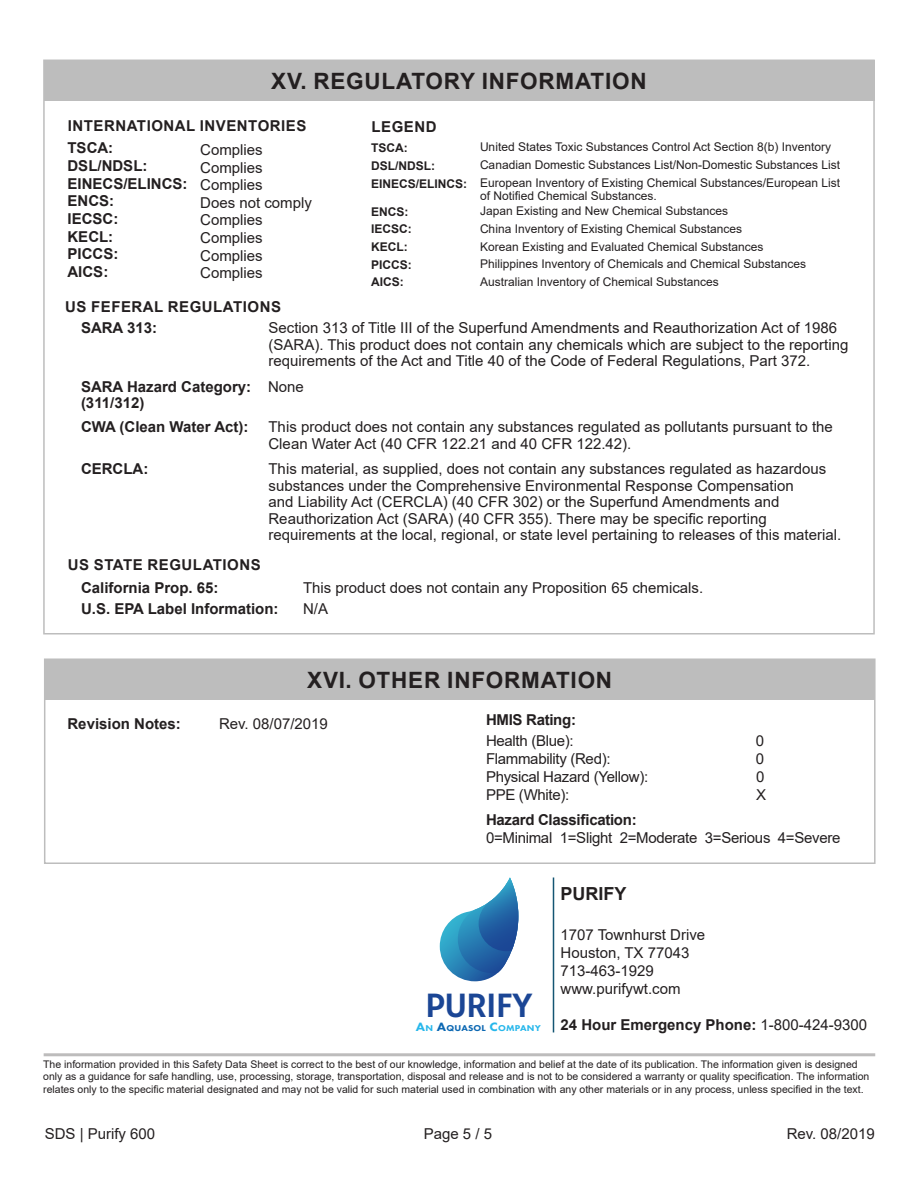
<style>
.page{position:relative;width:918px;height:1188px;background:#fff}
.page>*{position:absolute;margin:0;border:0;box-sizing:border-box;transform-origin:0 0}
.t1{font:600 34.5px "Ruck Sack";color:#1b4695}
.t2{font:700 22.5px "Arial";letter-spacing:.035em;color:#231f20}
.t3{font:700 18px "Arial";color:#231f20}
.t4{font:15px/16.5px "Arial";color:#231f20}
.t5{font:700 15px "Arial";color:#231f20}
.t6{font:15px "Arial";letter-spacing:-.02em;color:#231f20}
.t7{font:700 15px "Arial";letter-spacing:.035em;color:#231f20}
.t8{font:700 15px "Arial";letter-spacing:-.02em;color:#231f20}
.t9{font:12px/13.5px "Arial";color:#231f20}
.t10{font:700 12px "Arial";color:#231f20}
.t11{font:10.5px/12.6px "Arial";color:#231f20}
.t12{font:800 8.85px "Futura PT";letter-spacing:.02em;color:#27b7eb;scale:1.1 1}
.s1{font-size:12.6px}
.s2{font-size:12.6px;color:#0b67b2}
.s3{color:#0b67b2}
.s4{font-weight:400}
</style>
<div class="page">
<hr style="left:44px;top:1053px;width:831px;height:3px;background:#bdbcbc">
<hr style="left:553px;top:878px;width:1px;height:154px;background:#145673">
<svg style="left:440px;top:878px;width:78px;height:103px"></svg>
<div style="left:44px;top:60px;width:830px;height:41px;background:#bdbdbd"></div>
<div style="left:44px;top:658px;width:832px;height:206px;border:2px solid #bdbdbd"></div>
<div style="left:45px;top:659px;width:830px;height:41px;background:#bdbdbd"></div>
<p class="t2" style="left:271px;top:65px;width:377px">XV. REGULATORY INFORMATION</p>
<p class="t7" style="left:68px;top:115px;width:240px">INTERNATIONAL INVENTORIES</p>
<p class="t5" style="left:68px;top:138px;width:47px">TSCA:</p>
<p class="t4" style="left:200px;top:141px;width:64px">Complies</p>
<p class="t5" style="left:68px;top:155px;width:81px">DSL/NDSL:</p>
<p class="t4" style="left:200px;top:159px;width:64px">Complies</p>
<p class="t5" style="left:68px;top:173px;width:122px">EINECS/ELINCS:</p>
<p class="t4" style="left:200px;top:177px;width:64px">Complies</p>
<p class="t5" style="left:68px;top:190px;width:48px">ENCS:</p>
<p class="t4" style="left:200px;top:194px;width:113px">Does not comply</p>
<p class="t5" style="left:68px;top:208px;width:52px">IECSC:</p>
<p class="t4" style="left:200px;top:212px;width:64px">Complies</p>
<p class="t5" style="left:68px;top:226px;width:47px">KECL:</p>
<p class="t4" style="left:200px;top:229px;width:64px">Complies</p>
<p class="t5" style="left:68px;top:243px;width:52px">PICCS:</p>
<p class="t4" style="left:200px;top:247px;width:64px">Complies</p>
<p class="t5" style="left:68px;top:261px;width:42px">AICS:</p>
<p class="t4" style="left:200px;top:265px;width:64px">Complies</p>
<p class="t7" style="left:65px;top:296px;width:218px">US FEFERAL REGULATIONS</p>
<p class="t5" style="left:372px;top:116px;width:67px">LEGEND</p>
<p class="t10" style="left:371px;top:140px;width:38px">TSCA:</p>
<p class="t9" style="left:480px;top:140px;width:353px">United States Toxic Substances Control Act Section 8(b) Inventory</p>
<p class="t10" style="left:371px;top:157px;width:65px">DSL/NDSL:</p>
<p class="t10" style="left:371px;top:175px;width:98px">EINECS/ELINCS:</p>
<p class="t10" style="left:371px;top:203px;width:39px">ENCS:</p>
<p class="t10" style="left:371px;top:221px;width:42px">IECSC:</p>
<p class="t10" style="left:371px;top:238px;width:38px">KECL:</p>
<p class="t10" style="left:371px;top:256px;width:42px">PICCS:</p>
<p class="t10" style="left:371px;top:274px;width:34px">AICS:</p>
<p class="t9" style="left:480px;top:158px;width:362px">Canadian Domestic Substances List/Non-Domestic Substances List</p>
<p class="t9" style="left:480px;top:176px;width:362px">European Inventory of Existing Chemical Substances/European List of Notified Chemical Substances.</p>
<p class="t9" style="left:480px;top:204px;width:250px">Japan Existing and New Chemical Substances</p>
<p class="t9" style="left:480px;top:222px;width:264px">China Inventory of Existing Chemical Substances</p>
<p class="t9" style="left:480px;top:240px;width:285px">Korean Existing and Evaluated Chemical Substances</p>
<p class="t9" style="left:480px;top:257px;width:328px">Philippines Inventory of Chemicals and Chemical Substances</p>
<p class="t9" style="left:480px;top:275px;width:240px">Australian Inventory of Chemical Substances</p>
<p class="t5" style="left:81px;top:318px;width:78px">SARA 313:</p>
<p class="t4" style="left:268px;top:320px;width:581px">Section 313 of Title III of the Superfund Amendments and Reauthorization Act of 1986 (SARA). This product does not contain any chemicals which are subject to the reporting requirements of the Act and Title 40 of the Code of Federal Regulations, Part 372.</p>
<p class="t5" style="left:81px;top:376px;width:172px">SARA Hazard Category:</p>
<p class="t5" style="left:81px;top:393px;width:65px">(311/312)</p>
<p class="t4" style="left:268px;top:378px;width:37px">None</p>
<p class="t5" style="left:81px;top:417px;width:169px">CWA (Clean Water Act):</p>
<p class="t4" style="left:268px;top:419px;width:566px">This product does not contain any substances regulated as pollutants pursuant to the<br>Clean Water Act (40 CFR 122.21 and 40 CFR 122.42).</p>
<p class="t5" style="left:81px;top:459px;width:69px">CERCLA:</p>
<p class="t4" style="left:268px;top:461px;width:574px">This material, as supplied, does not contain any substances regulated as hazardous substances under the Comprehensive Environmental Response Compensation<br>and Liability Act (CERCLA) (40 CFR 302) or the Superfund Amendments and Reauthorization Act (SARA) (40 CFR 355). There may be specific reporting requirements at the local, regional, or state level pertaining to releases of this material.</p>
<p class="t5" style="left:81px;top:577px;width:139px">California Prop. 65:</p>
<p class="t4" style="left:303px;top:579px;width:402px">This product does not contain any Proposition 65 chemicals.</p>
<p class="t7" style="left:68px;top:554px;width:195px">US STATE REGULATIONS</p>
<p class="t5" style="left:81px;top:599px;width:199px">U.S. EPA Label Information:</p>
<p class="t4" style="left:303px;top:601px;width:27px">N/A</p>
<p class="t2" style="left:307px;top:664px;width:307px">XVI. OTHER INFORMATION</p>
<p class="t5" style="left:68px;top:714px;width:115px">Revision Notes:</p>
<p class="t4" style="left:219px;top:716px;width:110px">Rev. 08/07/2019</p>
<p class="t8" style="left:486px;top:709px;width:92px">HMIS Rating:</p>
<p class="t6" style="left:486px;top:730px;width:89px">Health (Blue):</p>
<p class="t4" style="left:756px;top:732px;width:10px">0</p>
<p class="t6" style="left:486px;top:748px;width:126px">Flammability (Red):</p>
<p class="t4" style="left:756px;top:750px;width:10px">0</p>
<p class="t6" style="left:486px;top:766px;width:164px">Physical Hazard (Yellow):</p>
<p class="t4" style="left:756px;top:768px;width:10px">0</p>
<p class="t6" style="left:486px;top:784px;width:85px">PPE (White):</p>
<p class="t4" style="left:756px;top:786px;width:12px">X</p>
<p class="t8" style="left:486px;top:809px;width:152px">Hazard Classification:</p>
<p class="t6" style="left:486px;top:827px;width:356px">0=Minimal 1=Slight 2=Moderate 3=Serious 4=Severe</p>
<p class="t1" style="left:426px;top:981px;width:108px">PURIFY</p>
<p class="t12" style="left:416px;top:1023px;width:115px"><span class="s1">A</span>N <span class="s2">A</span><span class="s3">QUASOL</span> <span class="s1">C</span>OMPANY</p>
<p class="t3" style="left:561px;top:881px;width:68px">PURIFY</p>
<p class="t4" style="left:561px;top:926px;width:146px">1707 Townhurst Drive</p>
<p class="t4" style="left:561px;top:944px;width:130px">Houston, TX 77043</p>
<p class="t4" style="left:561px;top:962px;width:95px">713-463-1929</p>
<p class="t4" style="left:561px;top:980px;width:122px">www.purifywt.com</p>
<p class="t5" style="left:561px;top:1014px;width:308px">24 Hour Emergency Phone: <span class="s4">1-800-424-9300</span></p>
<p class="t11" style="left:43px;top:1058px;width:828px">The information provided in this Safety Data Sheet is correct to the best of our knowledge, information and belief at the date of its publication. The information given is designed only as a guidance for safe handling, use, processing, storage, transportation, disposal and release and is not to be considered a warranty or quality specification. The information</p>
<p class="t11" style="left:43px;top:1083px;width:822px">relates only to the specific material designated and may not be valid for such material used in combination with any other materials or in any process, unless specified in the text.</p>
<p class="t4" style="left:45px;top:1126px;width:112px">SDS | Purify 600</p>
<p class="t4" style="left:424px;top:1126px;width:70px">Page 5 / 5</p>
<p class="t4" style="left:787px;top:1126px;width:90px">Rev. 08/2019</p>
</div>
